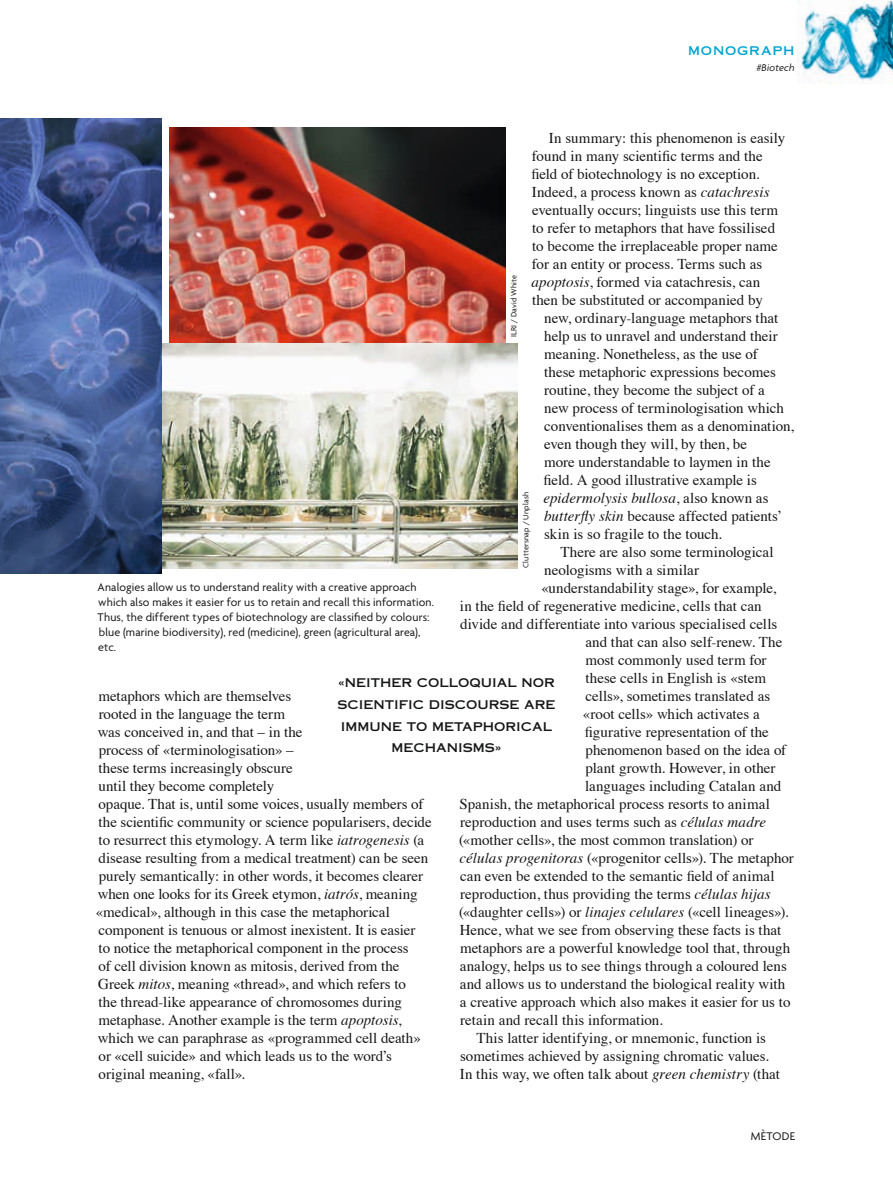
<style>
.page{position:relative;width:893px;height:1191px;background:#fff}
.page>*{position:absolute;margin:0;border:0;box-sizing:border-box;transform-origin:0 0}
.t1{font:15px/18px "Times";color:#151616}
.t2{font:12px/15px "Agenda";letter-spacing:.015em;color:#151616}
.t3{font:12px/21.8px "Copperplate Thirty One AB";color:#151616;text-align:center}
.t4{font:12px "Copperplate Thirty One AB";letter-spacing:.06em;color:#00a6d3}
.t5{font:italic 10.5px "Agenda";letter-spacing:.01em;color:#151616}
.t6{font:8.25px "Agenda";letter-spacing:.02em;color:#151616}
.s1{font-style:italic}
</style>
<div class="page">
<img style="left:797px;top:0;width:96px;height:84px">
<img style="left:170px;top:128px;width:336px;height:216px">
<img style="left:161px;top:344px;width:357px;height:224px">
<img style="left:0;top:118px;width:161px;height:456px">
<p class="t4" style="left:688px;top:44px;width:108px">MONOGRAPH</p>
<p class="t5" style="left:757px;top:61px;width:39px">#Biotech</p>
<p class="t1" style="left:531px;top:128px;width:255px;text-indent:17px">In summary: this phenomenon is easily found in many scientific terms and the field of biotechnology is no exception.<br>Indeed, a process known as <span class="s1">catachresis </span>eventually occurs; linguists use this term to refer to metaphors that have fossilised to become the irreplaceable proper name for an entity or process. Terms such as <span class="s1">apoptosis</span>, formed via catachresis, can then be substituted or accompanied by</p>
<p class="t1" style="left:543px;top:308px;width:252px">new, ordinary-language metaphors that help us to unravel and understand their meaning. Nonetheless, as the use of<br>these metaphoric expressions becomes routine, they become the subject of a<br>new process of terminologisation which conventionalises them as a denomination, even though they will, by then, be<br>more understandable to laymen in the field. A good illustrative example is <span class="s1">epidermolysis bullosa</span>, also known as <span class="s1">butterfly skin</span> because affected patients’ skin is so fragile to the touch.</p>
<p class="t1" style="left:560px;top:542px;width:215px">There are also some terminological</p>
<p class="t1" style="left:544px;top:560px;width:156px">neologisms with a similar</p>
<p class="t1" style="left:541px;top:578px;width:236px">«understandability stage», for example,</p>
<p class="t1" style="left:460px;top:596px;width:303px">in the field of regenerative medicine, cells that can</p>
<p class="t1" style="left:460px;top:614px;width:319px">divide and differentiate into various specialised cells</p>
<p class="t1" style="left:585px;top:632px;width:199px">and that can also self-renew. The</p>
<p class="t1" style="left:585px;top:650px;width:183px">most commonly used term for</p>
<p class="t1" style="left:585px;top:668px;width:182px">these cells in English is «stem</p>
<p class="t1" style="left:586px;top:686px;width:186px">cells», sometimes translated as</p>
<p class="t1" style="left:583px;top:704px;width:179px">«root cells» which activates a</p>
<p class="t1" style="left:585px;top:722px;width:186px">figurative representation of the</p>
<p class="t1" style="left:586px;top:740px;width:202px">phenomenon based on the idea of</p>
<p class="t1" style="left:586px;top:758px;width:191px">plant growth. However, in other</p>
<p class="t1" style="left:585px;top:776px;width:198px">languages including Catalan and</p>
<p class="t1" style="left:460px;top:794px;width:312px">Spanish, the metaphorical process resorts to animal</p>
<p class="t1" style="left:460px;top:812px;width:307px">reproduction and uses terms such as <span class="s1">células madre</span></p>
<p class="t1" style="left:459px;top:830px;width:296px">(«mother cells», the most common translation) or</p>
<p class="t1" style="left:460px;top:848px;width:336px"><span class="s1">células progenitoras</span> («progenitor cells»). The metaphor</p>
<p class="t1" style="left:460px;top:866px;width:316px">can even be extended to the semantic field of animal</p>
<p class="t1" style="left:460px;top:884px;width:312px">reproduction, thus providing the terms <span class="s1">células hijas</span></p>
<p class="t1" style="left:459px;top:902px;width:331px">(«daughter cells») or <span class="s1">linajes celulares</span> («cell lineages»).</p>
<p class="t1" style="left:460px;top:920px;width:323px">Hence, what we see from observing these facts is that</p>
<p class="t1" style="left:460px;top:938px;width:332px">metaphors are a powerful knowledge tool that, through</p>
<p class="t1" style="left:460px;top:956px;width:328px">analogy, helps us to see things through a coloured lens</p>
<p class="t1" style="left:460px;top:974px;width:327px">and allows us to understand the biological reality with</p>
<p class="t1" style="left:460px;top:992px;width:332px">a creative approach which also makes it easier for us to</p>
<p class="t1" style="left:460px;top:1010px;width:204px">retain and recall this information.</p>
<p class="t1" style="left:476px;top:1028px;width:291px">This latter identifying, or mnemonic, function is</p>
<p class="t1" style="left:460px;top:1046px;width:310px">sometimes achieved by assigning chromatic values.</p>
<p class="t1" style="left:460px;top:1064px;width:322px">In this way, we often talk about <span class="s1">green chemistry</span> (that</p>
<p class="t6" style="left:509px;top:337px;width:64px;rotate:-90deg">ILRI / David White</p>
<p class="t6" style="left:521px;top:568px;width:77px;rotate:-90deg">Cluttersnap / Unplash</p>
<p class="t2" style="left:98px;top:579px;width:338px">Analogies allow us to understand reality with a creative approach which also makes it easier for us to retain and recall this information.<br>Thus, the different types of biotechnology are classified by colours: blue (marine biodiversity), red (medicine), green (agricultural area), etc.</p>
<p class="t3" style="left:337px;top:672px;width:219px">«NEITHER COLLOQUIAL NOR<br>SCIENTIFIC DISCOURSE ARE<br>IMMUNE TO METAPHORICAL<br>MECHANISMS»</p>
<p class="t1" style="left:96px;top:686px;width:337px">metaphors which are themselves<br>rooted in the language the term<br>was conceived in, and that – in the<br>process of «terminologisation» –<br>these terms increasingly obscure<br>until they become completely<br>opaque. That is, until some voices, usually members of the scientific community or science popularisers, decide to resurrect this etymology. A term like <span class="s1">iatrogenesis</span> (a disease resulting from a medical treatment) can be seen purely semantically: in other words, it becomes clearer when one looks for its Greek etymon, <span class="s1">iatrós</span>, meaning «medical», although in this case the metaphorical component is tenuous or almost inexistent. It is easier<br>to notice the metaphorical component in the process<br>of cell division known as mitosis, derived from the Greek <span class="s1">mitos</span>, meaning «thread», and which refers to<br>the thread-like appearance of chromosomes during metaphase. Another example is the term <span class="s1">apoptosis</span>, which we can paraphrase as «programmed cell death» or «cell suicide» and which leads us to the word’s original meaning, «fall».</p>
<p class="t2" style="left:751px;top:1128px;width:46px">MÈTODE</p>
</div>
